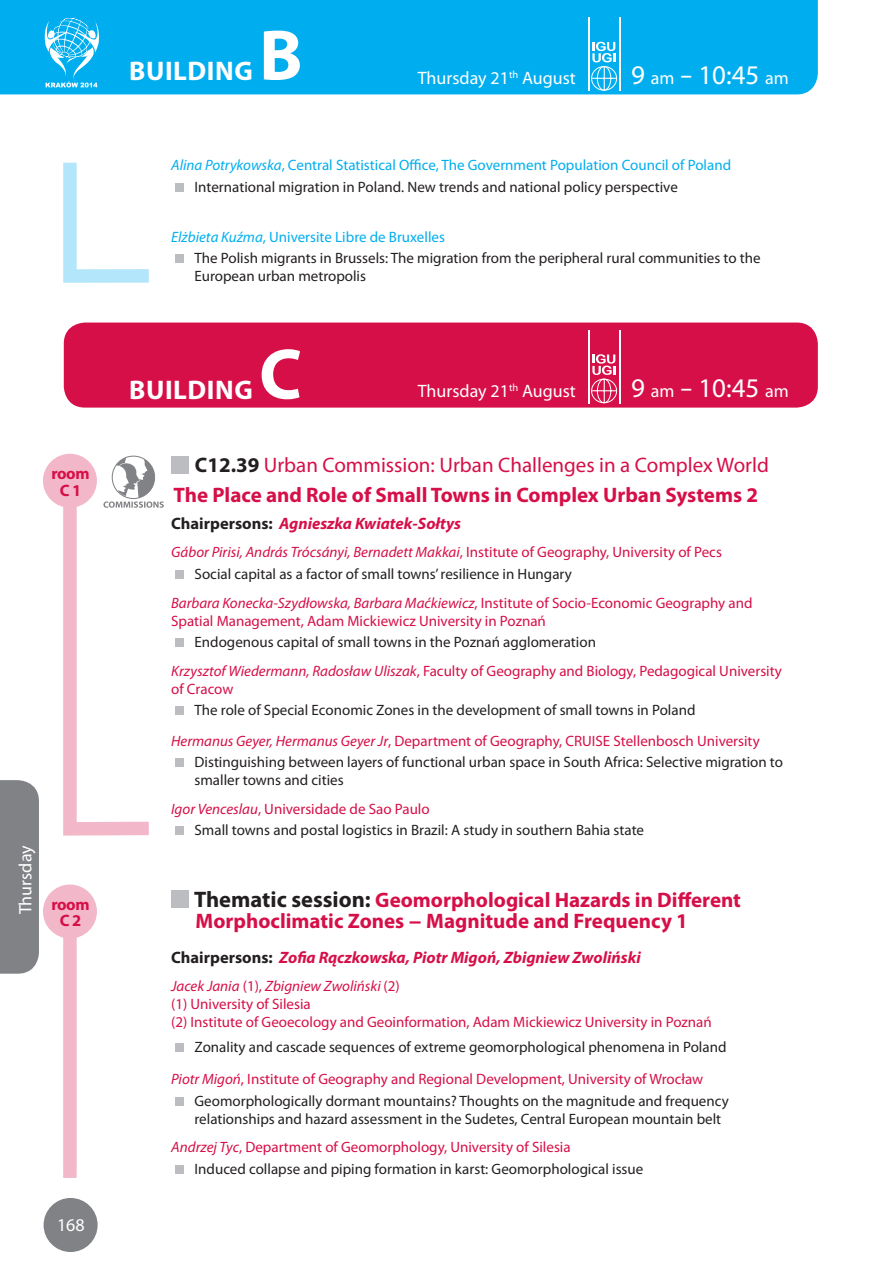
<style>
.page{position:relative;width:893px;height:1263px;background:#fff}
.page>*{position:absolute;margin:0;border:0;box-sizing:border-box;transform-origin:0 0}
.t1{font:700 72px "Myriad Pro";color:#fff}
.t2{font:27px "Myriad Pro";color:#fff}
.t3{font:700 27px "Myriad Pro";color:#fff}
.t4{font:700 21px/29.7px "Myriad Pro";color:#d60f48}
.t5{font:18px "Myriad Pro";color:#fff}
.t6{font:italic 700 16.5px "Myriad Pro";color:#d60f48}
.t7{font:700 16.5px/16.5px "Myriad Pro";letter-spacing:-.025em;color:#d60f48;text-align:center}
.t8{font:15px/22.4px "Myriad Pro";color:#231f20}
.t9{font:15px/18px "Myriad Pro";color:#d60f48}
.s1{font-size:18px}
.s2{font-style:italic;color:#00aeef}
.s3{color:#00aeef}
.s4{color:#231f20}
.s5{font-weight:400}
.s6{font-style:normal;color:#231f20}
.s7{font-style:italic;color:#d60f48}
.s8{color:#d60f48}
.s9{font-style:italic}
.s10{font-size:22.5px;color:#231f20}
</style>
<div class="page">
<div style="left:0;top:0;width:818px;height:94px;background:#00aeef"></div>
<div style="left:44px;top:1198px;width:54px;height:54px;background:#808285;border-radius:50%"></div>
<div style="left:0;top:780px;width:39px;height:194px;background:#808285"></div>
<svg style="left:45px;top:18px;width:54px;height:69px;background:#45c3f3"></svg>
<svg style="left:63px;top:162px;width:86px;height:121px"></svg>
<div style="left:175px;top:183px;width:9px;height:9px;background:#bcbdc0"></div>
<div style="left:175px;top:254px;width:9px;height:9px;background:#bcbdc0"></div>
<div style="left:64px;top:323px;width:754px;height:85px;background:#d60f48;border-radius:21px"></div>
<div style="left:43px;top:454px;width:54px;height:54px;background:#f2b7c8;border-radius:50%"></div>
<svg style="left:56px;top:456px;width:108px;height:380px"></svg>
<div style="left:171px;top:456px;width:17px;height:17px;background:#bcbdc0"></div>
<div style="left:175px;top:570px;width:9px;height:9px;background:#bcbdc0"></div>
<div style="left:175px;top:638px;width:9px;height:9px;background:#bcbdc0"></div>
<div style="left:175px;top:706px;width:9px;height:9px;background:#bcbdc0"></div>
<div style="left:175px;top:758px;width:9px;height:9px;background:#bcbdc0"></div>
<div style="left:175px;top:826px;width:9px;height:9px;background:#bcbdc0"></div>
<div style="left:63px;top:911px;width:14px;height:267px;background:#f2b7c8"></div>
<div style="left:43px;top:884px;width:54px;height:54px;background:#f2b7c8;border-radius:50%"></div>
<div style="left:171px;top:891px;width:17px;height:17px;background:#bcbdc0"></div>
<div style="left:175px;top:1043px;width:9px;height:9px;background:#bcbdc0"></div>
<div style="left:175px;top:1097px;width:9px;height:9px;background:#bcbdc0"></div>
<div style="left:175px;top:1165px;width:9px;height:9px;background:#bcbdc0"></div>
<svg style="left:591px;top:42px;width:26px;height:49px"></svg>
<hr style="left:588px;top:17px;width:1px;height:74px;background:#fff">
<hr style="left:619px;top:17px;width:2px;height:74px;background:#fff">
<svg style="left:591px;top:354px;width:26px;height:49px"></svg>
<hr style="left:588px;top:330px;width:1px;height:74px;background:#fff">
<hr style="left:619px;top:330px;width:2px;height:74px;background:#fff">
<h2 class="t3" style="left:129px;top:53px;width:15px">buil</h2>
<h2 class="t3" style="left:188px;top:53px;width:35px">ding</h2>
<h1 class="t1" style="left:259px;top:8px;width:45px">B</h1>
<p class="t5" style="left:418px;top:67px;width:160px">Thursday 21<sup>th</sup> August</p>
<h2 class="t2" style="left:631px;top:58px;width:159px">9 <span class="s1">am</span> - 10:45 <span class="s1">am</span></h2>
<p class="t8" style="left:195px;top:153px;width:538px;text-indent:-23px"><span class="s2">Alina Potrykowska</span><span class="s3">, Central Statistical Office, The Government Population Council of Poland<br></span>International migration in Poland. New trends and national policy perspective</p>
<p class="t8" style="left:195px;top:226px;width:568px;line-height:21.3px;text-indent:-23px"><span class="s2">Elżbieta Kuźma</span><span class="s3">, Universite Libre de Bruxelles<br></span>The Polish migrants in Brussels: The migration from the peripheral rural communities to the</p>
<p class="t8" style="left:195px;top:265px;width:173px">European urban metropolis</p>
<h2 class="t3" style="left:129px;top:372px;width:15px">buil</h2>
<h2 class="t3" style="left:188px;top:372px;width:35px">ding</h2>
<h1 class="t1" style="left:259px;top:327px;width:44px">C</h1>
<p class="t5" style="left:418px;top:380px;width:160px">Thursday 21<sup>th</sup> August</p>
<h2 class="t2" style="left:631px;top:371px;width:159px">9 <span class="s1">am</span> - 10:45 <span class="s1">am</span></h2>
<p class="t5" style="left:14px;top:914px;width:70px;rotate:-90deg">Thursday</p>
<p class="t7" style="left:51px;top:465px;width:40px">room<br>C 1</p>
<h3 class="t4" style="left:174px;top:449px;width:597px;text-indent:21px"><span class="s4">C12.39</span> <span class="s5">Urban Commission: Urban Challenges in a Complex World<br></span>The Place and Role of Small Towns in Complex Urban Systems 2</h3>
<p class="t6" style="left:171px;top:512px;width:291px"><span class="s6">Chairpersons:</span> Agnieszka Kwiatek-Sołtys</p>
<p class="t8" style="left:195px;top:540px;width:529px;text-indent:-23px"><span class="s7">Gábor Pirisi, András Trócsányi, Bernadett Makkai</span><span class="s8">, Institute of Geography, University of Pecs<br></span>Social capital as a factor of small towns’ resilience in Hungary</p>
<p class="t9" style="left:171px;top:594px;width:583px"><span class="s9">Barbara Konecka-Szydłowska, Barbara Maćkiewicz</span>, Institute of Socio-Economic Geography and<br>Spatial Management, Adam Mickiewicz University in Poznań</p>
<p class="t8" style="left:171px;top:628px;width:612px;line-height:28.7px;text-indent:23px">Endogenous capital of small towns in the Poznań agglomeration<br><span class="s7">Krzysztof Wiedermann, Radosław Uliszak</span><span class="s8">, Faculty of Geography and Biology, Pedagogical University</span></p>
<p class="t9" style="left:171px;top:680px;width:64px">of Cracow</p>
<p class="t8" style="left:171px;top:694px;width:590px;line-height:30.9px;text-indent:23px">The role of Special Economic Zones in the development of small towns in Poland<br><span class="s7">Hermanus Geyer, Hermanus Geyer Jr</span><span class="s8">, Department of Geography, CRUISE Stellenbosch University</span></p>
<p class="t8" style="left:195px;top:753px;width:590px;line-height:18px">Distinguishing between layers of functional urban space in South Africa: Selective migration to smaller towns and cities</p>
<p class="t8" style="left:195px;top:798px;width:451px;line-height:21.3px;text-indent:-23px"><span class="s7">Igor Venceslau</span><span class="s8">, Universidade de Sao Paulo<br></span>Small towns and postal logistics in Brazil: A study in southern Bahia state</p>
<p class="t7" style="left:51px;top:895px;width:40px">room<br>C 2</p>
<h3 class="t4" style="left:194px;top:888px;width:548px;line-height:21px"><span class="s10">Thematic session:</span> Geomorphological Hazards in Different<br>Morphoclimatic Zones -Magnitude and Frequency 1</h3>
<p class="t6" style="left:171px;top:946px;width:471px"><span class="s6">Chairpersons:</span> Zofia Rączkowska, Piotr Migoń, Zbigniew Zwoliński</p>
<p class="t9" style="left:171px;top:976px;width:542px"><span class="s9">Jacek Jania</span> (1), <span class="s9">Zbigniew Zwoliński</span> (2)<br>(1) University of Silesia<br>(2) Institute of Geoecology and Geoinformation, Adam Mickiewicz University in Poznań</p>
<p class="t8" style="left:171px;top:1031px;width:557px;line-height:31.5px;text-indent:23px">Zonality and cascade sequences of extreme geomorphological phenomena in Poland<br><span class="s7">Piotr Migoń</span><span class="s8">, Institute of Geography and Regional Development, University of Wrocław</span></p>
<p class="t8" style="left:195px;top:1092px;width:536px;line-height:18px">Geomorphologically dormant mountains? Thoughts on the magnitude and frequency relationships and hazard assessment in the Sudetes, Central European mountain belt</p>
<p class="t8" style="left:195px;top:1135px;width:450px;text-indent:-23px"><span class="s7">Andrzej Tyc</span><span class="s8">, Department of Geomorphology, University of Silesia<br></span>Induced collapse and piping formation in karst: Geomorphological issue</p>
<p class="t5" style="left:57px;top:1214px;width:29px">168</p>
</div>
